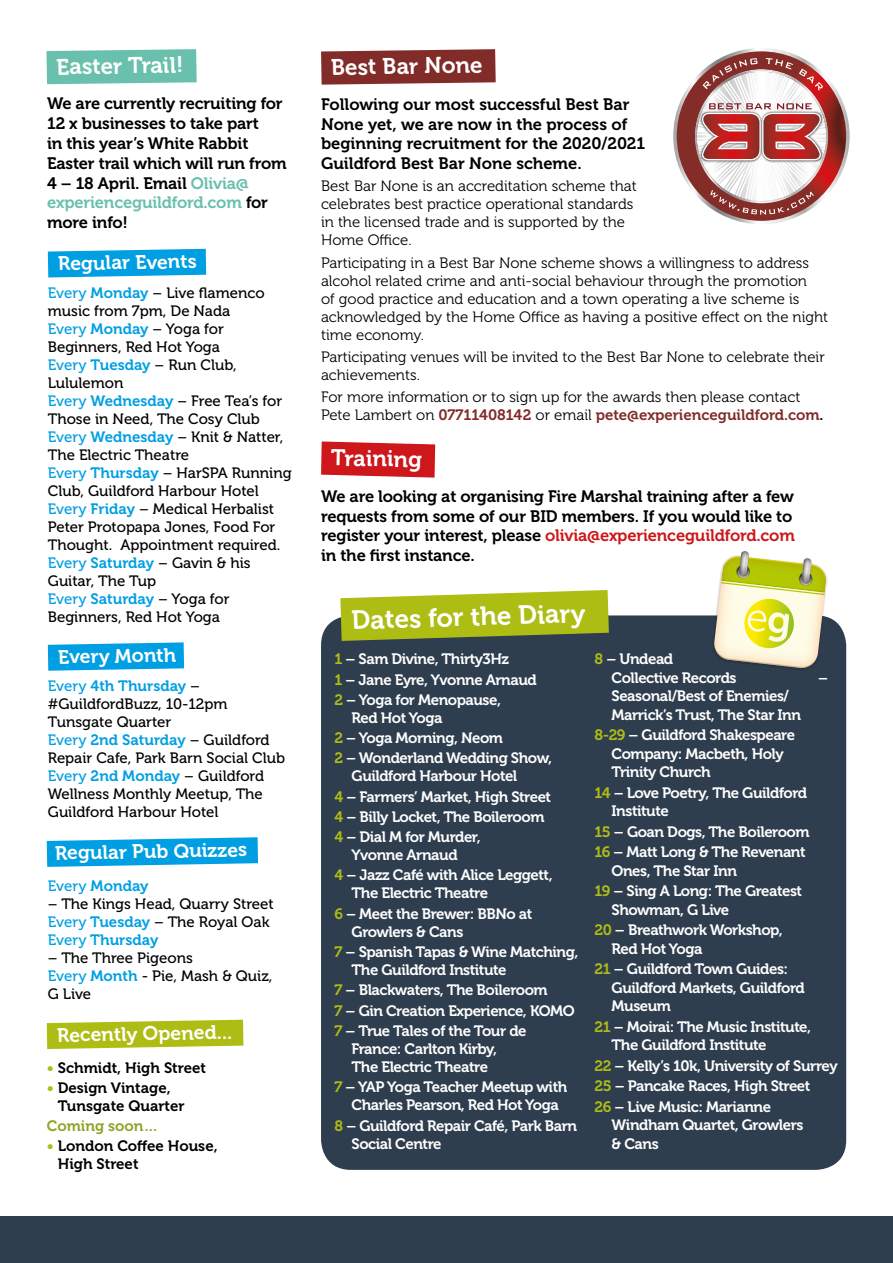
<style>
.page{position:relative;width:893px;height:1263px;background:#fff}
.page>*{position:absolute;margin:0;border:0;box-sizing:border-box;transform-origin:0 0}
.t1{font:26.25px "Museo 700";color:#fff}
.t2{font:22.5px "Museo 700";color:#fff}
.t3{font:19.5px "Museo 700";color:#fff}
.t4{font:16.5px/19.8px "Museo 700";letter-spacing:-.01em;color:#000}
.t5{font:15px/20.2px "Museo 700";letter-spacing:-.03em;color:#fff}
.t6{font:15px/18px "Museo 500";color:#000}
.t7{font:15px/18px "Museo 300";color:#000}
.t8{font:15px "Museo 700";color:#009fe3}
.t9{font:15px/18px "Museo 700";color:#000}
.t10{font:15px "Museo 700";color:#812c29}
.t11{font:15px "Museo 700";color:#91a224}
.s1{color:#69c0ac}
.s2{color:#009fe3}
.s3{font-family:"Museo 700";color:#009fe3}
.s4{font-family:"Museo 500"}
.s5{font-family:"Museo 500";color:#000}
.s6{color:#aebd14}
.s7{font-family:"Museo 300";color:#000}
.s8{color:#000}
.s9{color:#cd171a}
</style>
<div class="page">
<div style="left:0;top:1216px;width:893px;height:47px;background:#2f3e4f"></div>
<div style="left:321px;top:615px;width:525px;height:555px;background:#2f3e4f;border-radius:30px"></div>
<svg style="left:340px;top:590px;width:269px;height:51px;background:#aab72c"></svg>
<svg style="left:711px;top:551px;width:118px;height:119px"></svg>
<svg style="left:47px;top:1020px;width:196px;height:29px;background:#b6c32c"></svg>
<svg style="left:48px;top:249px;width:158px;height:28px;background:#13a6e5"></svg>
<svg style="left:48px;top:642px;width:136px;height:29px;background:#1ba9e5"></svg>
<svg style="left:47px;top:837px;width:211px;height:30px;background:#22ace6"></svg>
<svg style="left:321px;top:441px;width:114px;height:37px;background:#d22f32"></svg>
<svg style="left:46px;top:49px;width:151px;height:35px;background:#72c3b1"></svg>
<svg style="left:321px;top:49px;width:175px;height:36px;background:#8b3d3a"></svg>
<svg style="left:674px;top:49px;width:175px;height:174px"></svg>
<h2 class="t2" style="left:56px;top:54px;width:129px;rotate:-1deg">Easter Trail!</h2>
<p class="t4" style="left:47px;top:94px;width:241px">We are currently recruiting for<br>12 x businesses to take part<br>in this year’s White Rabbit<br>Easter trail which will run from<br>4 – 18 April. Email <span class="s1">Olivia@ experienceguildford.com</span> for more info!</p>
<h3 class="t3" style="left:58px;top:253px;width:140px;rotate:-1deg">Regular Events</h3>
<p class="t6" style="left:48px;top:284px;width:245px"><span class="s2">Every</span> <span class="s3">Monday</span> – Live flamenco music from 7pm, De Nada<br><span class="s2">Every</span> <span class="s3">Monday</span> – Yoga for<br>Beginners, Red Hot Yoga<br><span class="s2">Every</span> <span class="s3">Tuesday</span> – Run Club,<br>Lululemon<br><span class="s2">Every</span> <span class="s3">Wednesday</span> – Free Tea’s for<br>Those in Need, The Cosy Club<br><span class="s2">Every</span> <span class="s3">Wednesday</span> – Knit &amp; Natter,<br>The Electric Theatre<br><span class="s2">Every</span> <span class="s3">Thursday</span> – HarSPA Running<br>Club, Guildford Harbour Hotel<br><span class="s2">Every</span> <span class="s3">Friday</span> – Medical Herbalist<br>Peter Protopapa Jones, Food For<br>Thought. Appointment required.<br><span class="s2">Every</span> <span class="s3">Saturday</span> – Gavin &amp; his<br>Guitar, The Tup</p>
<p class="t8" style="left:48px;top:590px;width:183px"><span class="s4">Every</span> Saturday <span class="s5">– Yoga for</span></p>
<p class="t6" style="left:48px;top:608px;width:174px">Beginners, Red Hot Yoga</p>
<h3 class="t3" style="left:58px;top:646px;width:119px;rotate:-1deg">Every Month</h3>
<p class="t8" style="left:48px;top:677px;width:154px"><span class="s4">Every</span> 4th Thursday <span class="s5">–</span></p>
<p class="t6" style="left:48px;top:695px;width:181px">#GuildfordBuzz, 10-12pm<br>Tunsgate Quarter</p>
<p class="t8" style="left:48px;top:731px;width:223px"><span class="s4">Every</span> 2nd Saturday <span class="s5">– Guildford</span></p>
<p class="t6" style="left:48px;top:749px;width:239px">Repair Cafe, Park Barn Social Club<br><span class="s2">Every</span> <span class="s3">2nd Monday</span> – Guildford<br>Wellness Monthly Meetup, The<br>Guildford Harbour Hotel</p>
<h3 class="t3" style="left:55px;top:842px;width:194px;rotate:-1deg">Regular Pub Quizzes</h3>
<p class="t8" style="left:48px;top:877px;width:102px"><span class="s4">Every</span> Monday</p>
<p class="t6" style="left:48px;top:895px;width:227px">– The Kings Head, Quarry Street<br><span class="s2">Every</span> <span class="s3">Tuesday</span> – The Royal Oak</p>
<p class="t8" style="left:48px;top:931px;width:112px"><span class="s4">Every</span> Thursday</p>
<p class="t6" style="left:48px;top:949px;width:226px">– The Three Pigeons<br><span class="s2">Every</span> <span class="s3">Month</span> - Pie, Mash &amp; Quiz,<br>G Live</p>
<h3 class="t3" style="left:57px;top:1024px;width:177px;rotate:-1deg">Recently Opened...</h3>
<p class="t9" style="left:47px;top:1059px;width:161px"><span class="s6">•</span> Schmidt, High Street</p>
<p class="t9" style="left:58px;top:1079px;width:128px;text-indent:-11px"><span class="s6">•</span> Design Vintage,<br>Tunsgate Quarter</p>
<p class="t11" style="left:47px;top:1118px;width:113px">Coming soon…</p>
<p class="t9" style="left:58px;top:1137px;width:161px;text-indent:-11px"><span class="s6">•</span> London Coffee House,<br>High Street</p>
<h2 class="t2" style="left:331px;top:55px;width:153px;rotate:-1deg">Best Bar None</h2>
<p class="t4" style="left:321px;top:94px;width:326px">Following our most successful Best Bar None yet, we are now in the process of beginning recruitment for the 2020/2021<br>Guildford Best Bar None scheme.</p>
<p class="t7" style="left:321px;top:178px;width:317px">Best Bar None is an accreditation scheme that celebrates best practice operational standards in the licensed trade and is supported by the Home Office.</p>
<p class="t7" style="left:321px;top:254px;width:509px">Participating in a Best Bar None scheme shows a willingness to address alcohol related crime and anti-social behaviour through the promotion<br>of good practice and education and a town operating a live scheme is acknowledged by the Home Office as having a positive effect on the night time economy.</p>
<p class="t7" style="left:321px;top:348px;width:505px">Participating venues will be invited to the Best Bar None to celebrate their achievements.</p>
<p class="t7" style="left:321px;top:388px;width:481px">For more information or to sign up for the awards then please contact</p>
<p class="t10" style="left:321px;top:407px;width:504px"><span class="s7">Pete Lambert on</span> 07711408142 <span class="s7">or email</span> pete@experienceguildford.com<span class="s8">.</span></p>
<h2 class="t2" style="left:331px;top:445px;width:93px;rotate:1deg">Training</h2>
<p class="t4" style="left:321px;top:486px;width:475px">We are looking at organising Fire Marshal training after a few requests from some of our BID members. If you would like to register your interest, please <span class="s9">olivia@experienceguildford.com </span>in the first instance.</p>
<h1 class="t1" style="left:351px;top:606px;width:235px;rotate:-2deg">Dates for the Diary</h1>
<p class="t5" style="left:334px;top:649px;width:204px"><span class="s6">1</span> – Sam Divine, Thirty3Hz<br><span class="s6">1</span> – Jane Eyre, Yvonne Arnaud<br><span class="s6">2</span> – Yoga for Menopause,</p>
<p class="t5" style="left:334px;top:708px;width:219px;text-indent:17px">Red Hot Yoga<br><span class="s6">2</span> – Yoga Morning, Neom<br><span class="s6">2</span> – Wonderland Wedding Show,</p>
<p class="t5" style="left:334px;top:766px;width:218px;text-indent:17px">Guildford Harbour Hotel<br><span class="s6">4</span> – Farmers’ Market, High Street<br><span class="s6">4</span> – Billy Locket, The Boileroom<br><span class="s6">4</span> – Dial M for Murder,</p>
<p class="t5" style="left:334px;top:845px;width:220px;text-indent:17px">Yvonne Arnaud<br><span class="s6">4</span> – Jazz Café with Alice Leggett,</p>
<p class="t5" style="left:334px;top:883px;width:199px;text-indent:17px">The Electric Theatre<br><span class="s6">6</span> – Meet the Brewer: BBNo at</p>
<p class="t5" style="left:334px;top:922px;width:245px;text-indent:17px">Growlers &amp; Cans<br><span class="s6">7</span> – Spanish Tapas &amp; Wine Matching,</p>
<p class="t5" style="left:334px;top:960px;width:242px;text-indent:17px">The Guildford Institute<br><span class="s6">7</span> – Blackwaters, The Boileroom<br><span class="s6">7</span> – Gin Creation Experience, KOMO<br><span class="s6">7</span> – True Tales of the Tour de</p>
<p class="t5" style="left:351px;top:1040px;width:147px;line-height:18.1px">France: Carlton Kirby,<br>The Electric Theatre</p>
<p class="t5" style="left:334px;top:1078px;width:234px;line-height:18.1px;text-align:center"><span class="s6">7</span> – YAP Yoga Teacher Meetup with<br>Charles Pearson, Red Hot Yoga</p>
<p class="t5" style="left:351px;top:1116px;width:227px;line-height:18.1px;text-indent:-17px"><span class="s6">8</span> – Guildford Repair Café, Park Barn<br>Social Centre</p>
<p class="t5" style="left:612px;top:650px;width:127px;line-height:18.5px;text-indent:-17px"><span class="s6">8</span> – Undead<br>Collective Records</p>
<p class="t5" style="left:818px;top:668px;width:11px">–</p>
<p class="t5" style="left:612px;top:687px;width:191px;line-height:18.5px">Seasonal/Best of Enemies/<br>Marrick’s Trust, The Star Inn</p>
<p class="t5" style="left:612px;top:726px;width:185px;line-height:18.5px;text-indent:-17px"><span class="s6">8-29</span> – Guildford Shakespeare<br>Company: Macbeth, Holy<br>Trinity Church</p>
<p class="t5" style="left:612px;top:783px;width:197px;line-height:18.5px;text-indent:-17px"><span class="s6">14</span> – Love Poetry, The Guildford<br>Institute</p>
<p class="t5" style="left:594px;top:821px;width:217px"><span class="s6">15</span> – Goan Dogs, The Boileroom<br><span class="s6">16</span> – Matt Long &amp; The Revenant</p>
<p class="t5" style="left:594px;top:860px;width:209px;text-indent:17px">Ones, The Star Inn<br><span class="s6">19</span> – Sing A Long: The Greatest</p>
<p class="t5" style="left:594px;top:899px;width:190px;text-indent:17px">Showman, G Live<br><span class="s6">20</span> – Breathwork Workshop,</p>
<p class="t5" style="left:594px;top:938px;width:195px;text-indent:17px">Red Hot Yoga<br><span class="s6">21</span> – Guildford Town Guides:</p>
<p class="t5" style="left:612px;top:978px;width:195px;line-height:18.5px">Guildford Markets, Guildford<br>Museum</p>
<p class="t5" style="left:612px;top:1017px;width:201px;line-height:18.5px;text-indent:-17px"><span class="s6">21</span> – Moirai: The Music Institute,<br>The Guildford Institute</p>
<p class="t5" style="left:594px;top:1055px;width:245px"><span class="s6">22</span> – Kelly’s 10k, University of Surrey<br><span class="s6">25</span> – Pancake Races, High Street<br><span class="s6">26</span> – Live Music: Marianne</p>
<p class="t5" style="left:612px;top:1116px;width:193px;line-height:18.5px">Windham Quartet, Growlers &amp; Cans</p>
</div>
